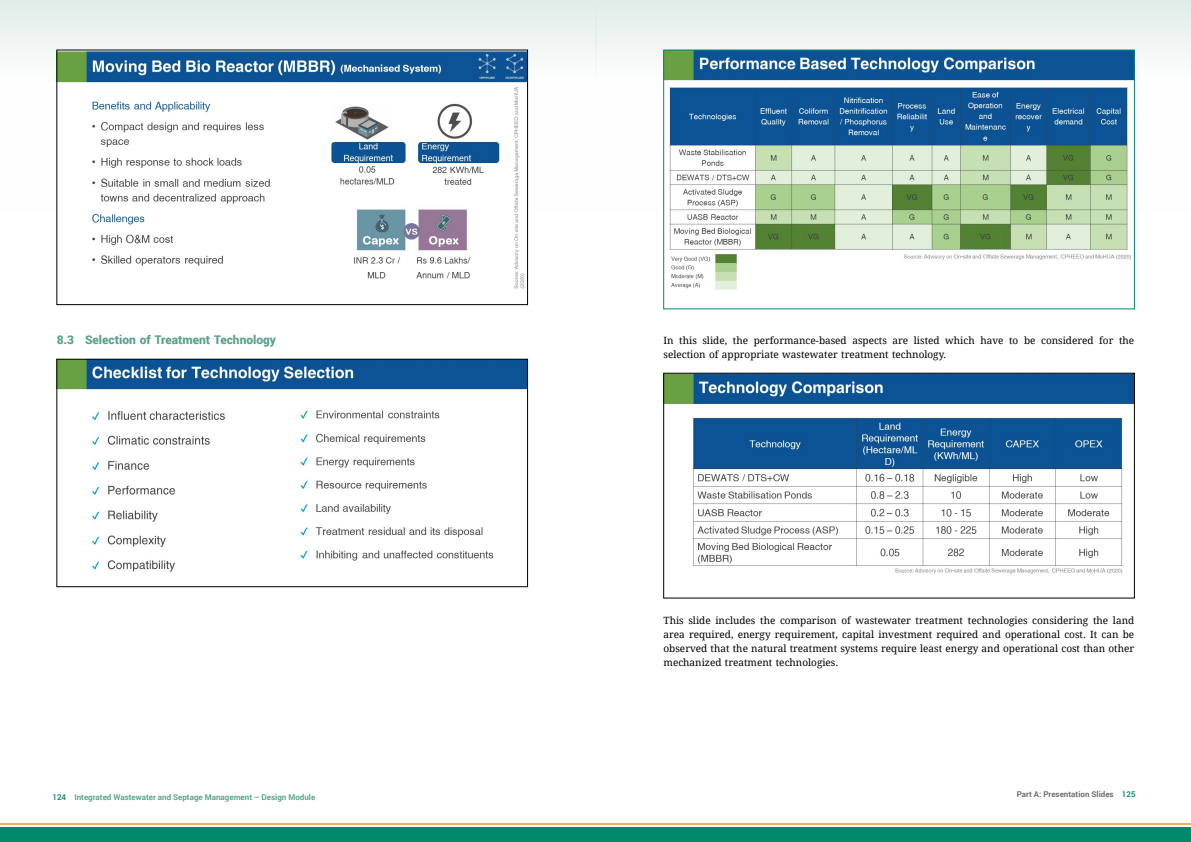
<style>
.page{position:relative;width:1191px;height:842px;background:#fff}
.page>*{position:absolute;margin:0;border:0;box-sizing:border-box;transform-origin:0 0}
.t1{font:900 12px "Roboto";color:#5aa48d}
.t2{font:10px/14px "Droid Serif";color:#000}
.t3{font:700 8px "Roboto";color:#5aa48d}
.t4{font:700 8px "Roboto";color:#6d6e71}
.s1{color:#209176}
</style>
<div class="page">
<div style="left:0;top:827px;width:595px;height:15px;background:#00896b"></div>
<div style="left:595px;top:827px;width:596px;height:15px;background:#00896b"></div>
<hr style="left:0;top:824px;width:595px;height:1px;background:#e5b465">
<hr style="left:595px;top:824px;width:596px;height:1px;background:#e5b465">
<div style="left:595px;top:0;width:596px;height:211px;background:linear-gradient(to bottom,#ebf3f0,#fff)"></div>
<div style="left:0;top:0;width:597px;height:211px;background:linear-gradient(to bottom,#eaf2ef,#fffeff)"></div>
<img style="left:59px;top:52px;width:466px;height:237px">
<div style="left:57px;top:50px;width:470px;height:255px;border:1px solid #000"></div>
<img style="left:59px;top:361px;width:466px;height:211px">
<div style="left:57px;top:359px;width:470px;height:228px;border:1px solid #000"></div>
<img style="left:665px;top:52px;width:467px;height:238px">
<div style="left:663px;top:50px;width:471px;height:259px;border:1px solid #00896b"></div>
<img style="left:665px;top:375px;width:467px;height:199px">
<div style="left:663px;top:373px;width:471px;height:225px;border:1px solid #000"></div>
<p class="t1" style="left:57px;top:331px;width:221px">8.3 Selection of Treatment Technology</p>
<p class="t2" style="left:663px;top:334px;width:472px">In this slide, the performance-based aspects are listed which have to be considered for the selection of appropriate wastewater treatment technology.</p>
<p class="t3" style="left:52px;top:791px;width:264px"><span class="s1">124</span> Integrated Wastewater and Septage Management – Design Module</p>
<p class="t2" style="left:663px;top:614px;width:472px;text-align:justify">This slide includes the comparison of wastewater treatment technologies considering the land area required, energy requirement, capital investment required and operational cost. It can be observed that the natural treatment systems require least energy and operational cost than other mechanized treatment technologies.</p>
<p class="t4" style="left:1016px;top:789px;width:120px">Part A: Presentation Slides <span class="s1">125</span></p>
</div>
